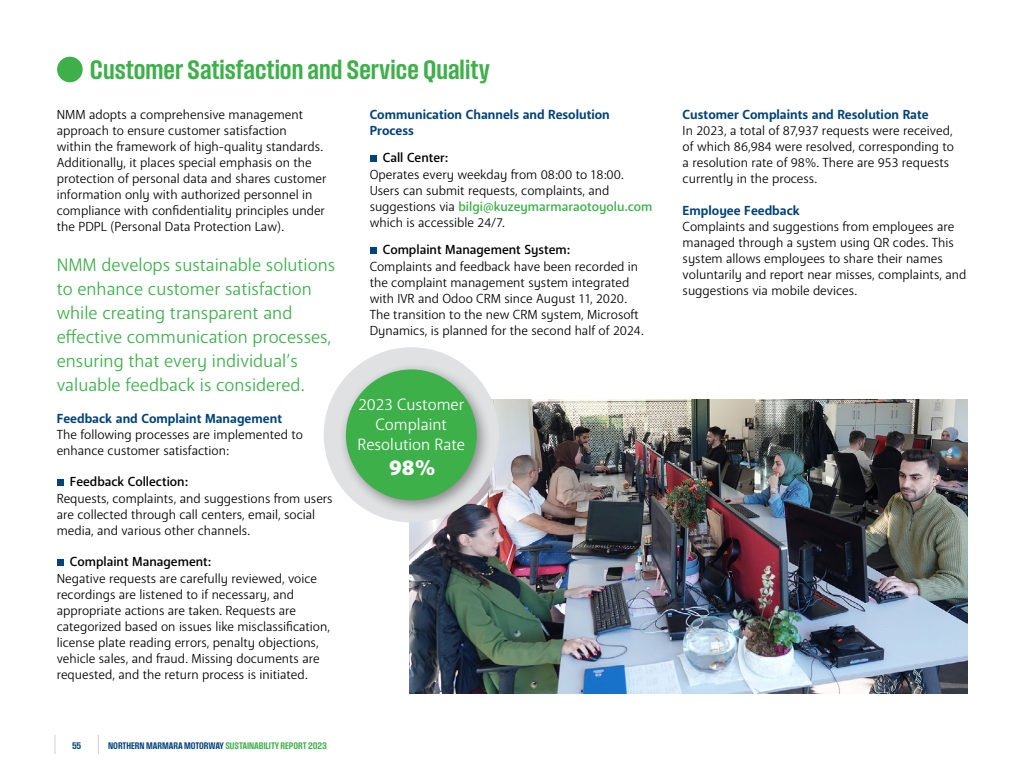
<style>
.page{position:relative;width:1024px;height:768px;background:#fff}
.page>*{position:absolute;margin:0;border:0;box-sizing:border-box;transform-origin:0 0}
.t1{font:28px "Field Gothic No.44 Demi Cond";color:#3db04a}
.t2{font:900 21.7px "Anago";color:#fff}
.t3{font:18px/24px "Anago";color:#3db04a}
.t4{font:16.2px/19.9px "Anago";color:#fff;text-align:center}
.t5{font:13px/16px "Anago";color:#000}
.t6{font:700 13px/16px "Anago";color:#00427a}
.t7{font:500 13px "Anago";color:#000}
.t8{font:10px "Field Gothic No.44 Demi Cond";letter-spacing:-.005em;color:#3db04a}
.t9{font:10px "Field Gothic No.44 Demi Cond";color:#00427a}
.s1{font-weight:500;color:#3db04a}
.s2{color:#00427a}
</style>
<div class="page">
<svg style="left:98px;top:735px;width:1px;height:19px"></svg>
<svg style="left:54px;top:735px;width:1px;height:19px"></svg>
<img style="left:410px;top:400px;width:557px;height:293px">
<div style="left:57px;top:57px;width:26px;height:25px;background:#3db04a;border-radius:50%"></div>
<div style="left:57px;top:479px;width:7px;height:7px;background:#00427a"></div>
<div style="left:57px;top:559px;width:7px;height:7px;background:#00427a"></div>
<div style="left:370px;top:155px;width:7px;height:7px;background:#00427a"></div>
<div style="left:370px;top:247px;width:7px;height:7px;background:#00427a"></div>
<div style="left:324px;top:347px;width:175px;height:176px;background:#e0e1e2;border-radius:50%"></div>
<div style="left:338px;top:362px;width:154px;height:153px;background:#000;opacity:.4"></div>
<div style="left:346px;top:369px;width:131px;height:131px;background:#3db04a;border-radius:50%"></div>
<h1 class="t1" style="left:90px;top:55px;width:402px">Customer Satisfaction and Service Quality</h1>
<p class="t5" style="left:57px;top:106px;width:271px">NMM adopts a comprehensive management approach to ensure customer satisfaction<br>within the framework of high-quality standards.<br>Additionally, it places special emphasis on the protection of personal data and shares customer information only with authorized personnel in compliance with confidentiality principles under the PDPL (Personal Data Protection Law).</p>
<h3 class="t3" style="left:57px;top:253px;width:280px">NMM develops sustainable solutions to enhance customer satisfaction while creating transparent and effective communication processes, ensuring that every individual’s valuable feedback is considered.</h3>
<p class="t6" style="left:57px;top:410px;width:227px">Feedback and Complaint Management</p>
<p class="t5" style="left:57px;top:426px;width:248px">The following processes are implemented to enhance customer satisfaction:</p>
<p class="t7" style="left:70px;top:473px;width:120px">Feedback Collection:</p>
<p class="t5" style="left:57px;top:490px;width:277px">Requests, complaints, and suggestions from users are collected through call centers, email, social media, and various other channels.</p>
<p class="t7" style="left:70px;top:553px;width:143px">Complaint Management:</p>
<p class="t5" style="left:57px;top:570px;width:275px">Negative requests are carefully reviewed, voice recordings are listened to if necessary, and appropriate actions are taken. Requests are categorized based on issues like misclassification, license plate reading errors, penalty objections, vehicle sales, and fraud. Missing documents are requested, and the return process is initiated.</p>
<p class="t6" style="left:370px;top:106px;width:242px">Communication Channels and Resolution<br>Process</p>
<p class="t7" style="left:383px;top:149px;width:67px">Call Center:</p>
<p class="t5" style="left:370px;top:166px;width:284px">Operates every weekday from 08:00 to 18:00.<br>Users can submit requests, complaints, and suggestions via <span class="s1">bilgi@kuzeymarmaraotoyolu.com </span>which is accessible 24/7.</p>
<p class="t7" style="left:383px;top:241px;width:189px">Complaint Management System:</p>
<p class="t5" style="left:370px;top:258px;width:276px">Complaints and feedback have been recorded in the complaint management system integrated with IVR and Odoo CRM since August 11, 2020.<br>The transition to the new CRM system, Microsoft Dynamics, is planned for the second half of 2024.</p>
<p class="t4" style="left:358px;top:395px;width:109px">2023 Customer<br>Complaint<br>Resolution Rate</p>
<h2 class="t2" style="left:389px;top:454px;width:48px">98%</h2>
<p class="t9" style="left:72px;top:740px;width:11px">55</p>
<p class="t8" style="left:108px;top:740px;width:220px"><span class="s2">NORTHERN MARMARA MOTORWAY</span> SUSTAINABILITY REPORT 2023</p>
<p class="t6" style="left:683px;top:106px;width:248px">Customer Complaints and Resolution Rate</p>
<p class="t5" style="left:683px;top:122px;width:273px">In 2023, a total of 87,937 requests were received, of which 86,984 were resolved, corresponding to a resolution rate of 98%. There are 953 requests currently in the process.</p>
<p class="t6" style="left:683px;top:202px;width:119px">Employee Feedback</p>
<p class="t5" style="left:683px;top:218px;width:285px">Complaints and suggestions from employees are managed through a system using QR codes. This system allows employees to share their names voluntarily and report near misses, complaints, and suggestions via mobile devices.</p>
</div>
